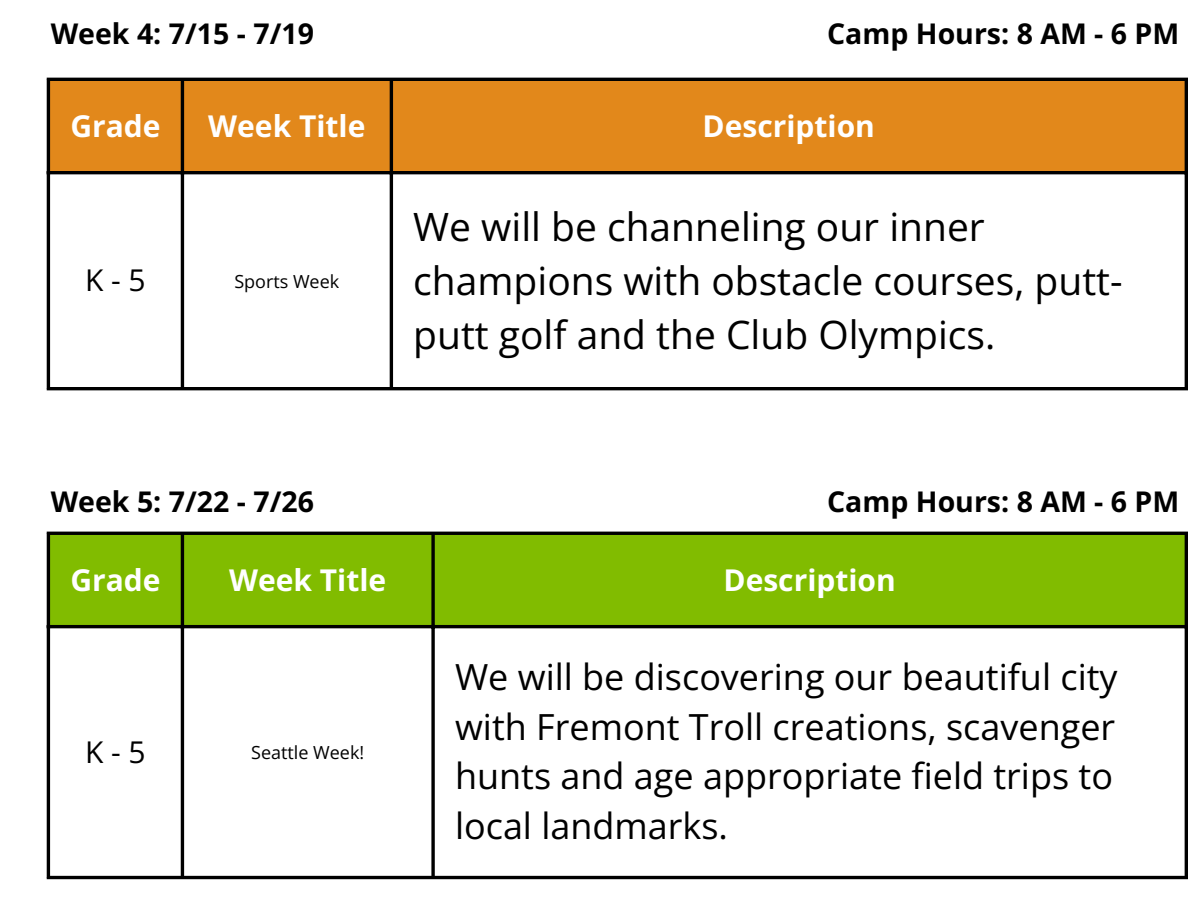
<style>
.page{position:relative;width:1188px;height:918px;background:#fff}
.page>*{position:absolute;margin:0;border:0;box-sizing:border-box;transform-origin:0 0}
.t1{font:39px/54px "Open Sans";color:#000}
.t2{font:36px/49.5px "Open Sans";color:#000}
.t3{font:700 30px "Open Sans";color:#fff}
.t4{font:30px "Open Sans";color:#000}
.t5{font:700 28.5px "Open Sans";color:#000}
.t6{font:18px "Open Sans";color:#000}
</style>
<div class="page">
<div style="left:50px;top:535px;width:1135px;height:90px;background:#81bc00"></div>
<hr style="left:47px;top:535px;width:3px;height:341px;background:#000">
<hr style="left:181px;top:535px;width:3px;height:341px;background:#000">
<svg style="left:431px;top:535px;width:4px;height:341px"></svg>
<hr style="left:1185px;top:535px;width:3px;height:341px;background:#000">
<hr style="left:47px;top:532px;width:1141px;height:3px;background:#000">
<hr style="left:47px;top:625px;width:1141px;height:3px;background:#000">
<hr style="left:47px;top:876px;width:1141px;height:3px;background:#000">
<div style="left:50px;top:81px;width:1135px;height:90px;background:#e2881b"></div>
<hr style="left:47px;top:81px;width:3px;height:306px;background:#000">
<hr style="left:181px;top:81px;width:3px;height:306px;background:#000">
<hr style="left:390px;top:81px;width:3px;height:306px;background:#000">
<hr style="left:1185px;top:81px;width:3px;height:306px;background:#000">
<hr style="left:47px;top:78px;width:1141px;height:3px;background:#000">
<hr style="left:47px;top:171px;width:1141px;height:3px;background:#000">
<hr style="left:47px;top:387px;width:1141px;height:3px;background:#000">
<p class="t5" style="left:51px;top:14px;width:265px">Week 4: 7/15 - 7/19</p>
<p class="t5" style="left:827px;top:14px;width:354px">Camp Hours: 8 AM - 6 PM</p>
<p class="t3" style="left:70px;top:105px;width:92px">Grade</p>
<h1 class="t3" style="left:208px;top:105px;width:159px">Week Title</h1>
<h1 class="t3" style="left:703px;top:105px;width:174px">Description</h1>
<p class="t4" style="left:85px;top:259px;width:62px">K-5</p>
<p class="t6" style="left:234px;top:269px;width:106px">Sports Week</p>
<p class="t5" style="left:51px;top:481px;width:265px">Week 5: 7/22 - 7/26</p>
<p class="t1" style="left:413px;top:199px;width:711px">We will be channeling our inner champions with obstacle courses, putt&shy;putt golf and the Club Olympics.</p>
<p class="t5" style="left:827px;top:481px;width:354px">Camp Hours: 8 AM - 6 PM</p>
<h1 class="t3" style="left:70px;top:559px;width:92px">Grade</h1>
<h1 class="t3" style="left:229px;top:559px;width:159px">Week Title</h1>
<p class="t3" style="left:723px;top:559px;width:174px">Description</p>
<p class="t4" style="left:85px;top:731px;width:62px">K-5</p>
<p class="t6" style="left:251px;top:740px;width:115px">Seattle Week!</p>
<p class="t2" style="left:455px;top:651px;width:664px">We will be discovering our beautiful city with Fremont Troll creations, scavenger hunts and age appropriate field trips to local landmarks.</p>
</div>
